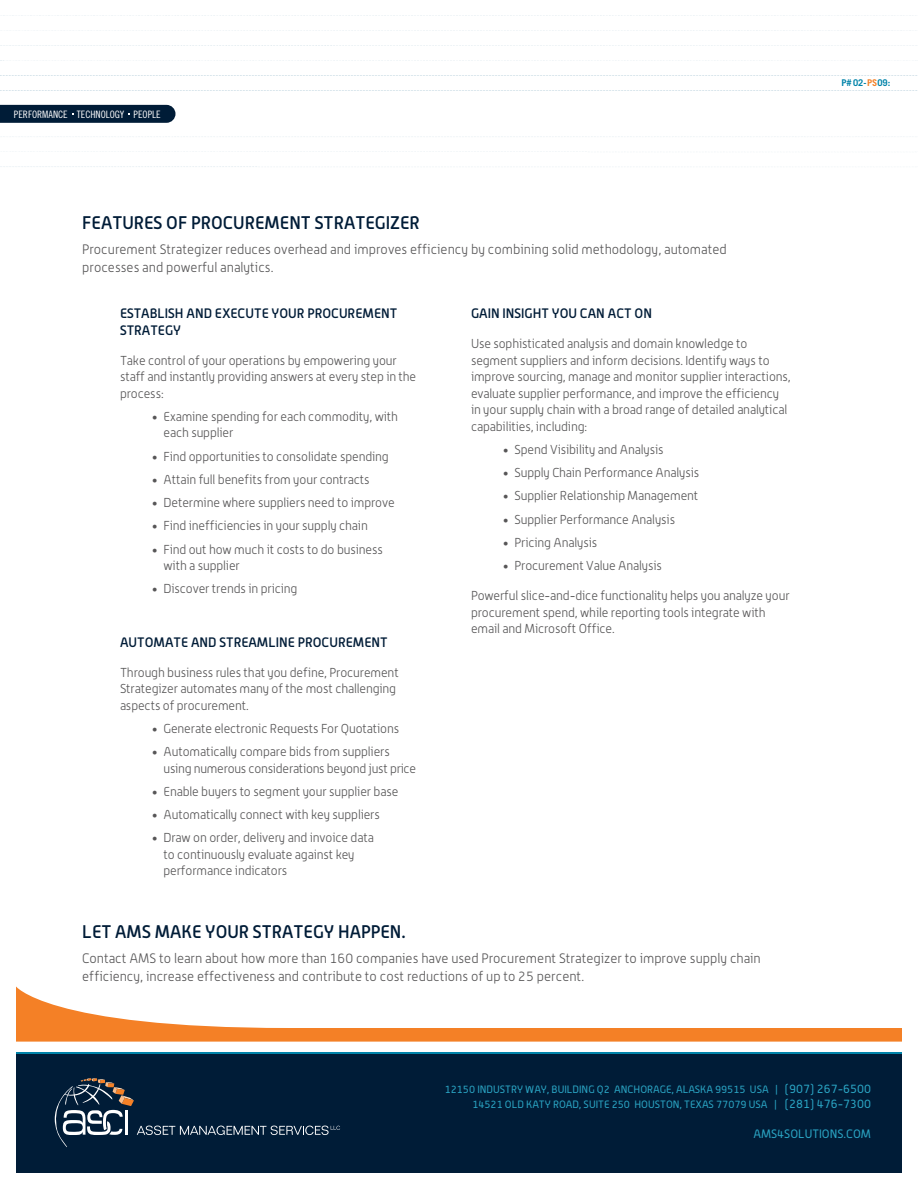
<style>
.page{position:relative;width:918px;height:1188px;background:#fff}
.page>*{position:absolute;margin:0;border:0;box-sizing:border-box;transform-origin:0 0}
.t1{font:500 18px "Alwyn";color:#001c37}
.t2{font:300 13.5px/18px "Alwyn";color:#575657}
.t3{font:500 13.5px/16.5px "Alwyn";color:#001c37}
.t4{font:300 12.75px/16.5px "Alwyn";letter-spacing:-.01em;color:#575657}
.t5{font:12px "Alwyn";color:#2aa4c3}
.t6{font:10.5px/15px "Alwyn";color:#2aa4c3;text-align:right}
.t7{font:10.2px "Trade Gothic Cond Eighteen";color:#fff}
.t8{font:700 9.3px "Trade Gothic";color:#0083a9}
.s1{color:#f48026}
.s2{font-size:12px}
</style>
<div class="page">
<svg style="left:0;top:90px;width:918px;height:1px"></svg>
<svg style="left:0;top:75px;width:918px;height:1px"></svg>
<div style="left:16px;top:1053px;width:886px;height:120px;background:#001c37"></div>
<svg style="left:55px;top:1078px;width:285px;height:69px;background:#162e46"></svg>
<svg style="left:16px;top:986px;width:886px;height:56px"></svg>
<hr style="left:15px;top:1052px;width:888px;height:1px;background:#0083a9">
<svg style="left:0;top:105px;width:176px;height:18px;background:#06213c"></svg>
<img style="left:550px;top:151px;width:36px;height:1px">
<img style="left:220px;top:166px;width:37px;height:1px">
<img style="left:882px;top:15px;width:34px;height:1px">
<img style="left:627px;top:30px;width:37px;height:1px">
<img style="left:297px;top:45px;width:37px;height:1px">
<p class="t7" style="left:14px;top:108px;width:148px">PERFORMANCE TECHNOLOGY PEOPLE</p>
<h1 class="t1" style="left:82px;top:211px;width:339px">FEATURES OF PROCUREMENT STRATEGIZER</h1>
<p class="t2" style="left:82px;top:240px;width:646px">Procurement Strategizer reduces overhead and improves efficiency by combining solid methodology, automated processes and powerful analytics.</p>
<p class="t3" style="left:120px;top:305px;width:279px">ESTABLISH AND EXECUTE YOUR PROCUREMENT<br>STRATEGY</p>
<p class="t4" style="left:120px;top:352px;width:298px">Take control of your operations by empowering your staff and instantly providing answers at every step in the process:</p>
<p class="t4" style="left:164px;top:408px;width:236px;text-indent:-12px">• Examine spending for each commodity, with each supplier</p>
<p class="t4" style="left:152px;top:448px;width:239px">• Find opportunities to consolidate spending</p>
<p class="t4" style="left:152px;top:471px;width:220px">• Attain full benefits from your contracts</p>
<p class="t4" style="left:152px;top:494px;width:245px">• Determine where suppliers need to improve</p>
<p class="t4" style="left:152px;top:518px;width:218px">• Find inefficiencies in your supply chain</p>
<p class="t4" style="left:164px;top:541px;width:221px;text-indent:-12px">• Find out how much it costs to do business with a supplier</p>
<p class="t4" style="left:152px;top:581px;width:147px">• Discover trends in pricing</p>
<p class="t3" style="left:120px;top:633px;width:269px">AUTOMATE AND STREAMLINE PROCUREMENT</p>
<p class="t4" style="left:120px;top:664px;width:280px">Through business rules that you define, Procurement<br>Strategizer automates many of the most challenging aspects of procurement.</p>
<p class="t4" style="left:152px;top:720px;width:249px">• Generate electronic Requests For Quotations</p>
<p class="t4" style="left:164px;top:743px;width:254px;text-indent:-12px">• Automatically compare bids from suppliers using numerous considerations beyond just price</p>
<p class="t4" style="left:152px;top:783px;width:248px">• Enable buyers to segment your supplier base</p>
<p class="t4" style="left:152px;top:806px;width:230px">• Automatically connect with key suppliers</p>
<p class="t4" style="left:164px;top:830px;width:212px;text-indent:-12px">• Draw on order, delivery and invoice data to continuously evaluate against key performance indicators</p>
<p class="t3" style="left:471px;top:305px;width:183px">GAIN INSIGHT YOU CAN ACT ON</p>
<p class="t4" style="left:471px;top:335px;width:321px">Use sophisticated analysis and domain knowledge to segment suppliers and inform decisions. Identify ways to improve sourcing, manage and monitor supplier interactions, evaluate supplier performance, and improve the efficiency in your supply chain with a broad range of detailed analytical capabilities, including:</p>
<p class="t4" style="left:503px;top:441px;width:163px">• Spend Visibility and Analysis</p>
<p class="t4" style="left:503px;top:464px;width:198px">• Supply Chain Performance Analysis</p>
<p class="t4" style="left:503px;top:488px;width:197px">• Supplier Relationship Management</p>
<p class="t4" style="left:503px;top:511px;width:174px">• Supplier Performance Analysis</p>
<p class="t4" style="left:503px;top:534px;width:96px">• Pricing Analysis</p>
<p class="t4" style="left:503px;top:557px;width:161px">• Procurement Value Analysis</p>
<p class="t4" style="left:471px;top:587px;width:320px">Powerful slice-and-dice functionality helps you analyze your procurement spend, while reporting tools integrate with email and Microsoft Office.</p>
<h1 class="t1" style="left:82px;top:921px;width:325px">LET AMS MAKE YOUR STRATEGY HAPPEN.</h1>
<p class="t2" style="left:82px;top:949px;width:680px">Contact AMS to learn about how more than 160 companies have used Procurement Strategizer to improve supply chain efficiency, increase effectiveness and contribute to cost reductions of up to 25 percent.</p>
<p class="t8" style="left:841px;top:77px;width:50px">P# 02-<span class="s1">PS</span>09:</p>
<p class="t6" style="left:445px;top:1082px;width:428px">12150 INDUSTRY WAY, BUILDING Q2 ANCHORAGE, ALASKA 99515 USA | <span class="s2">(907) 267-6500<br></span>14521 OLD KATY ROAD, SUITE 250 HOUSTON, TEXAS 77079 USA | <span class="s2">(281) 476-7300</span></p>
<p class="t5" style="left:754px;top:1127px;width:119px">AMS4SOLUTIONS.COM</p>
</div>
